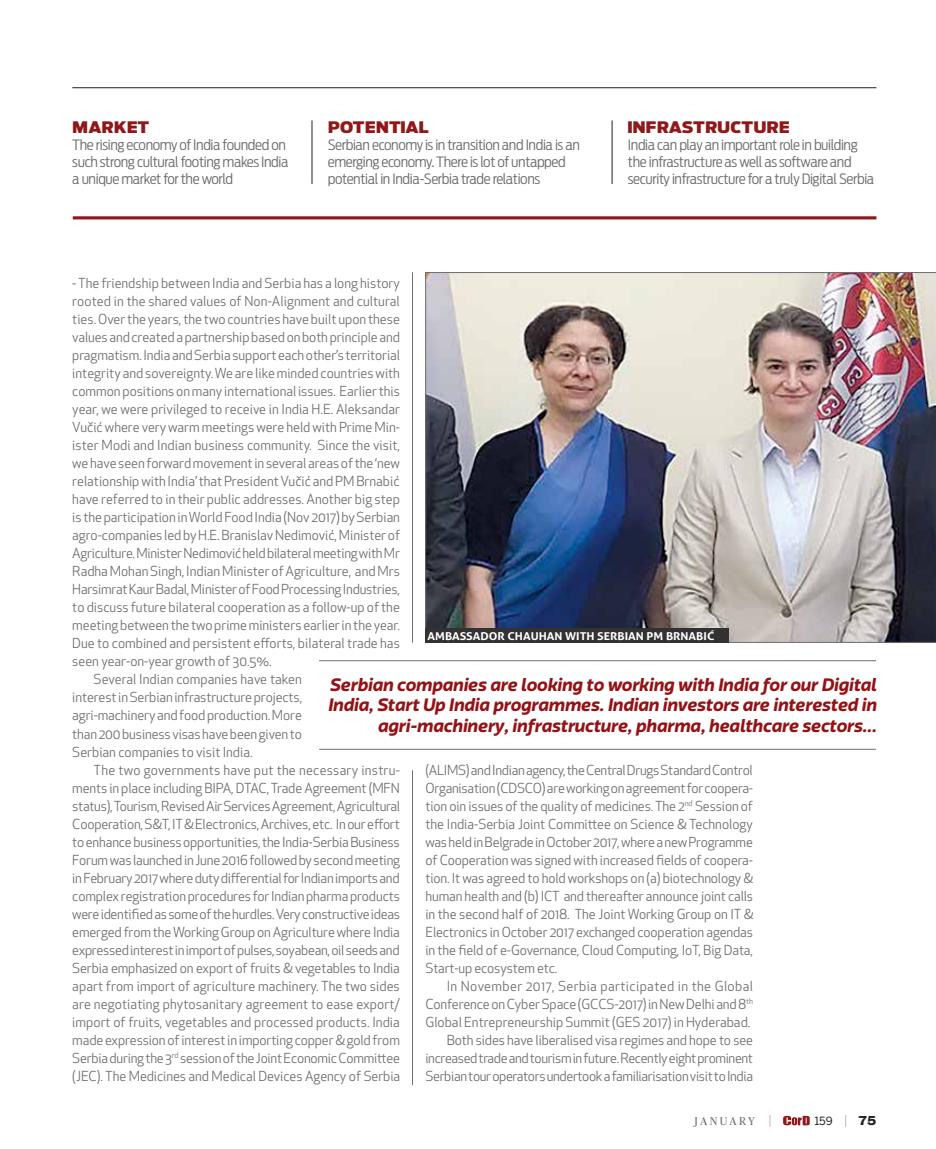
<style>
.page{position:relative;width:936px;height:1149px;background:#fff}
.page>*{position:absolute;margin:0;border:0;box-sizing:border-box;transform-origin:0 0}
.t1{font:italic 700 17.7px/20.9px "Riona Sans";letter-spacing:-.01em;color:#941215;text-align:right}
.t2{font:15.75px "Antenna Cond Black SR";color:#90181b;scale:1.2 1}
.t3{font:14.1px/17px "Antenna Cond Light SR";letter-spacing:-.025em;color:#6d6e71;scale:1.05 1}
.t4{font:13.5px/18px "Apex New";letter-spacing:-.005em;color:#6d6e71;text-align:justify}
.t5{font:13.5px "Apex New";letter-spacing:.015em;color:#6d6e71}
.t6{font:11.25px "Publico";letter-spacing:.205em;color:#6d6e71}
.t7{font:11.25px "Benton Sans";color:#231f20}
.t8{font:700 10.8px "Aller";color:#fff;scale:1.11 1}
.s1{font-weight:300;font-size:13.5px}
.s2{font-family:"Publico";font-weight:300;font-size:13.5px;color:#6d6e71}
.s3{font-family:"Bau LF";font-weight:700;font-size:12px}
</style>
<div class="page">
<hr style="left:72px;top:87px;width:804px;height:1px;background:#231f20">
<img style="left:783px;top:1115px;width:26px;height:9px">
<hr style="left:319px;top:660px;width:557px;height:1px;background:#6d6e71">
<hr style="left:319px;top:748px;width:557px;height:1px;background:#6d6e71">
<hr style="left:412px;top:272px;width:1px;height:370px;background:#6d6e71">
<hr style="left:412px;top:770px;width:1px;height:314px;background:#6d6e71">
<img style="left:425px;top:272px;width:510px;height:370px">
<hr style="left:611px;top:120px;width:1px;height:64px;background:#231f20">
<hr style="left:312px;top:120px;width:1px;height:64px;background:#231f20">
<hr style="left:73px;top:216px;width:803px;height:3px;background:#90181b">
<div style="left:425px;top:627px;width:304px;height:15px;background:#333132"></div>
<p class="t2" style="left:72px;top:117px;width:66px">MARKET</p>
<p class="t3" style="left:72px;top:136px;width:207px">The rising economy of India founded on such strong cultural footing makes India a unique market for the world</p>
<p class="t2" style="left:328px;top:117px;width:86px">POTENTIAL</p>
<p class="t3" style="left:328px;top:136px;width:241px">Serbian economy is in transition and India is an emerging economy. There is lot of untapped potential in India-Serbia trade relations</p>
<p class="t2" style="left:628px;top:117px;width:136px">INFRASTRUCTURE</p>
<p class="t3" style="left:628px;top:136px;width:236px">India can play an important role in building the infrastructure as well as software and security infrastructure for a truly Digital Serbia</p>
<p class="t4" style="left:72px;top:274px;width:329px">- The friendship between India and Serbia has a long history</p>
<p class="t4" style="left:72px;top:292px;width:329px">rooted in the shared values of Non-Alignment and cultural</p>
<p class="t4" style="left:72px;top:310px;width:329px">ties. Over the years, the two countries have built upon these</p>
<p class="t4" style="left:72px;top:328px;width:329px">values and created a partnership based on both principle and</p>
<p class="t4" style="left:72px;top:346px;width:329px">pragmatism. India and Serbia support each other’s territorial</p>
<p class="t4" style="left:72px;top:364px;width:329px">integrity and sovereignty. We are like minded countries with</p>
<p class="t4" style="left:72px;top:382px;width:329px">common positions on many international issues. Earlier this</p>
<p class="t4" style="left:72px;top:400px;width:329px">year, we were privileged to receive in India H.E. Aleksandar</p>
<p class="t4" style="left:72px;top:418px;width:329px">Vučić where very warm meetings were held with Prime Min-</p>
<p class="t4" style="left:72px;top:436px;width:329px">ister Modi and Indian business community. Since the visit,</p>
<p class="t4" style="left:72px;top:454px;width:329px">we have seen forward movement in several areas of the ‘new</p>
<p class="t4" style="left:72px;top:472px;width:329px">relationship with India’ that President Vučić and PM Brnabić</p>
<p class="t4" style="left:72px;top:490px;width:329px">have referred to in their public addresses. Another big step</p>
<p class="t4" style="left:72px;top:508px;width:329px">is the participation in World Food India (Nov 2017) by Serbian</p>
<p class="t4" style="left:72px;top:526px;width:329px">agro-companies led by H.E. Branislav Nedimović, Minister of</p>
<p class="t4" style="left:72px;top:544px;width:329px">Agriculture. Minister Nedimović held bilateral meeting with Mr</p>
<p class="t4" style="left:72px;top:562px;width:329px">Radha Mohan Singh, Indian Minister of Agriculture, and Mrs</p>
<p class="t4" style="left:72px;top:580px;width:329px">Harsimrat Kaur Badal, Minister of Food Processing Industries,</p>
<p class="t4" style="left:72px;top:598px;width:329px">to discuss future bilateral cooperation as a follow-up of the</p>
<p class="t4" style="left:72px;top:616px;width:329px">meeting between the two prime ministers earlier in the year.</p>
<p class="t4" style="left:72px;top:634px;width:329px">Due to combined and persistent efforts, bilateral trade has</p>
<p class="t4" style="left:72px;top:652px;width:201px">seen year-on-year growth of 30.5%.</p>
<p class="t4" style="left:94px;top:670px;width:210px">Several Indian companies have taken</p>
<p class="t4" style="left:72px;top:688px;width:231px">interest in Serbian infrastructure projects,</p>
<p class="t4" style="left:72px;top:706px;width:231px">agri-machinery and food production. More</p>
<p class="t4" style="left:72px;top:724px;width:231px">than 200 business visas have been given to</p>
<p class="t4" style="left:72px;top:742px;width:182px">Serbian companies to visit India.</p>
<p class="t5" style="left:94px;top:760px;width:308px">The two governments have put the necessary instru-</p>
<p class="t4" style="left:72px;top:778px;width:329px">ments in place including BIPA, DTAC, Trade Agreement (MFN</p>
<p class="t4" style="left:72px;top:796px;width:329px">status), Tourism, Revised Air Services Agreement, Agricultural</p>
<p class="t4" style="left:72px;top:814px;width:329px">Cooperation, S&amp;T, IT &amp; Electronics, Archives, etc. In our effort</p>
<p class="t4" style="left:72px;top:832px;width:329px">to enhance business opportunities, the India-Serbia Business</p>
<p class="t4" style="left:72px;top:850px;width:329px">Forum was launched in June 2016 followed by second meeting</p>
<p class="t4" style="left:72px;top:868px;width:329px">in February 2017 where duty differential for Indian imports and</p>
<p class="t4" style="left:72px;top:886px;width:329px">complex registration procedures for Indian pharma products</p>
<p class="t4" style="left:72px;top:904px;width:329px">were identified as some of the hurdles. Very constructive ideas</p>
<p class="t4" style="left:72px;top:922px;width:329px">emerged from the Working Group on Agriculture where India</p>
<p class="t4" style="left:72px;top:940px;width:329px">expressed interest in import of pulses, soyabean, oil seeds and</p>
<p class="t4" style="left:72px;top:958px;width:329px">Serbia emphasized on export of fruits &amp; vegetables to India</p>
<p class="t4" style="left:72px;top:976px;width:329px">apart from import of agriculture machinery. The two sides</p>
<p class="t4" style="left:72px;top:994px;width:329px">are negotiating phytosanitary agreement to ease export/</p>
<p class="t4" style="left:72px;top:1012px;width:329px">import of fruits, vegetables and processed products. India</p>
<p class="t4" style="left:72px;top:1030px;width:329px">made expression of interest in importing copper &amp; gold from</p>
<p class="t4" style="left:72px;top:1048px;width:329px">Serbia during the 3<sup>rd</sup> session of the Joint Economic Committee</p>
<p class="t4" style="left:72px;top:1066px;width:329px">(JEC). The Medicines and Medical Devices Agency of Serbia</p>
<p class="t8" style="left:427px;top:629px;width:260px">AMBASSADOR CHAUHAN WITH SERBIAN PM BRNABIĆ</p>
<h1 class="t1" style="left:328px;top:674px;width:550px">Serbian companies are looking to working with India for our Digital<br>India, Start Up India programmes. Indian investors are interested in agri-machinery, infrastructure, pharma, healthcare sectors…</h1>
<p class="t4" style="left:425px;top:760px;width:329px">(ALIMS) and Indian agency, the Central Drugs Standard Control Organisation (CDSCO) are working on agreement for coopera&shy;tion oin issues of the quality of medicines. The 2<sup>nd</sup> Session of the India-Serbia Joint Committee on Science &amp; Technology was held in Belgrade in October 2017, where a new Programme of Cooperation was signed with increased fields of coopera&shy;tion. It was agreed to hold workshops on (a) biotechnology &amp; human health and (b) ICT and thereafter announce joint calls in the second half of 2018. The Joint Working Group on IT &amp; Electronics in October 2017 exchanged cooperation agendas in the field of e-Governance, Cloud Computing, IoT, Big Data, Start-up ecosystem etc.</p>
<p class="t4" style="left:425px;top:976px;width:329px;text-align:right">In November 2017, Serbia participated in the Global Conference on Cyber Space (GCCS-2017) in New Delhi and 8<sup>th </sup>Global Entrepreneurship Summit (GES 2017) in Hyderabad.<br>Both sides have liberalised visa regimes and hope to see increased trade and tourism in future. Recently eight prominent Serbian tour operators undertook a familiarisation visit to India</p>
<p class="t6" style="left:694px;top:1114px;width:78px">JANUARY <span class="s1">|</span></p>
<p class="t7" style="left:814px;top:1113px;width:64px">159 <span class="s2">|</span> <span class="s3">75</span></p>
</div>
